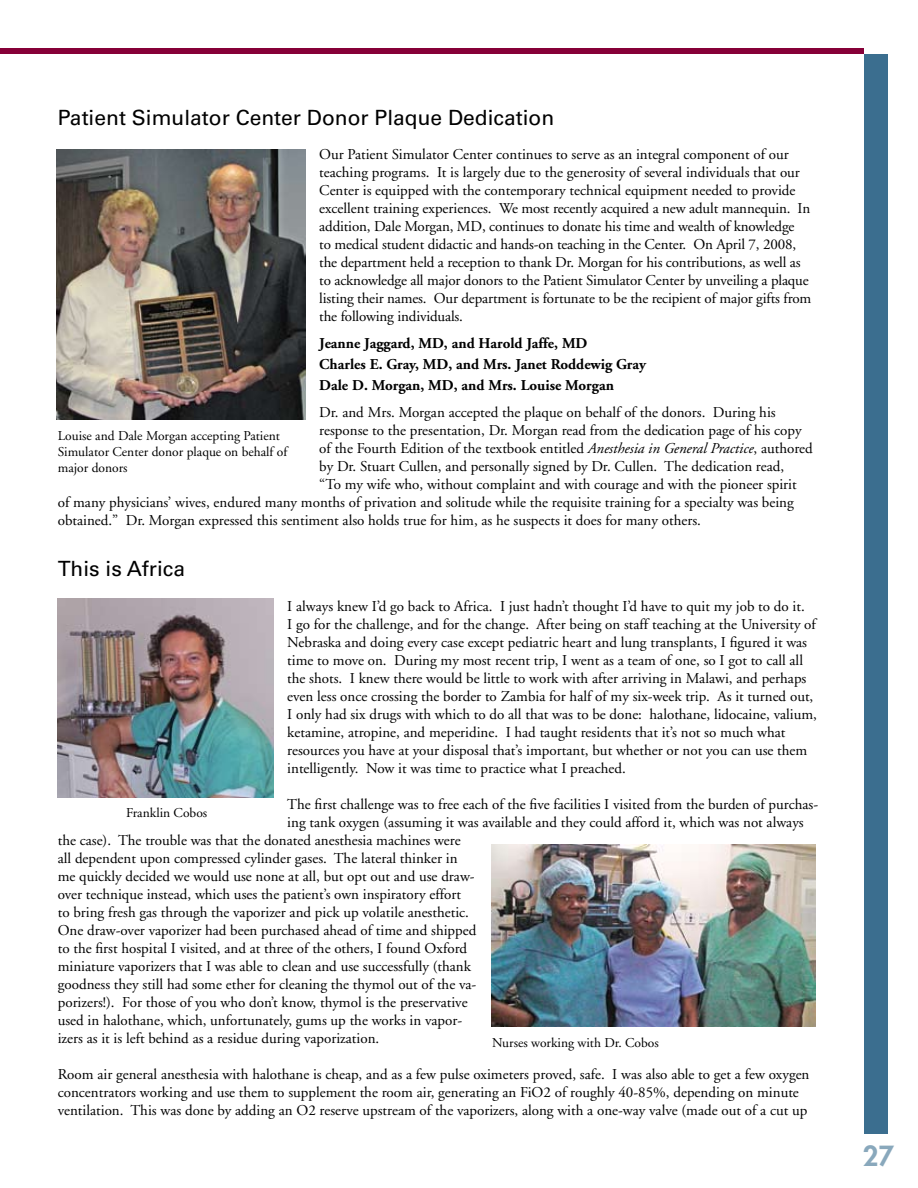
<style>
.page{position:relative;width:918px;height:1188px;background:#fff}
.page>*{position:absolute;margin:0;border:0;box-sizing:border-box;transform-origin:0 0}
.t1{font:800 27px "Futura";color:#89a8bc}
.t2{font:21px "Univers";color:#000}
.t3{font:15px/18px "Adobe Garamond";color:#000}
.t4{font:700 15px/21px "Adobe Garamond";color:#000}
.t5{font:13.5px/16.2px "Adobe Garamond";color:#000}
.s1{font-style:italic}
</style>
<div class="page">
<div style="left:0;top:49px;width:864px;height:5px;background:#860038"></div>
<img style="left:56px;top:150px;width:250px;height:270px">
<img style="left:58px;top:598px;width:216px;height:199px">
<img style="left:491px;top:844px;width:324px;height:182px">
<div style="left:864px;top:54px;width:23px;height:1080px;background:#3b6e8f"></div>
<h2 class="t2" style="left:58px;top:105px;width:498px">Patient Simulator Center Donor Plaque Dedication</h2>
<p class="t3" style="left:319px;top:146px;width:494px">Our Patient Simulator Center continues to serve as an integral component of our teaching programs. It is largely due to the generosity of several individuals that our Center is equipped with the contemporary technical equipment needed to provide excellent training experiences. We most recently acquired a new adult mannequin. In addition, Dale Morgan, MD, continues to donate his time and wealth of knowledge<br>to medical student didactic and hands-on teaching in the Center. On April 7, 2008, the department held a reception to thank Dr. Morgan for his contributions, as well as to acknowledge all major donors to the Patient Simulator Center by unveiling a plaque listing their names. Our department is fortunate to be the recipient of major gifts from the following individuals.</p>
<p class="t4" style="left:319px;top:333px;width:328px">Jeanne Jaggard, MD, and Harold Jaffe, MD<br>Charles E. Gray, MD, and Mrs. Janet Roddewig Gray<br>Dale D. Morgan, MD, and Mrs. Louise Morgan</p>
<p class="t3" style="left:319px;top:404px;width:458px">Dr. and Mrs. Morgan accepted the plaque on behalf of the donors. During his</p>
<p class="t3" style="left:319px;top:422px;width:484px">response to the presentation, Dr. Morgan read from the dedication page of his copy</p>
<p class="t3" style="left:319px;top:440px;width:495px">of the Fourth Edition of the textbook entitled <span class="s1">Anesthesia in General Practice</span>, authored</p>
<p class="t3" style="left:319px;top:458px;width:466px">by Dr. Stuart Cullen, and personally signed by Dr. Cullen. The dedication read,</p>
<p class="t3" style="left:319px;top:476px;width:479px">“To my wife who, without complaint and with courage and with the pioneer spirit</p>
<p class="t3" style="left:58px;top:494px;width:738px">of many physicians’ wives, endured many months of privation and solitude while the requisite training for a specialty was being</p>
<p class="t3" style="left:58px;top:512px;width:645px">obtained.” Dr. Morgan expressed this sentiment also holds true for him, as he suspects it does for many others.</p>
<h2 class="t2" style="left:58px;top:556px;width:129px">This is Africa</h2>
<p class="t3" style="left:287px;top:597px;width:531px">I always knew I’d go back to Africa. I just hadn’t thought I’d have to quit my job to do it.<br>I go for the challenge, and for the change. After being on staff teaching at the University of Nebraska and doing every case except pediatric heart and lung transplants, I figured it was time to move on. During my most recent trip, I went as a team of one, so I got to call all the shots. I knew there would be little to work with after arriving in Malawi, and perhaps even less once crossing the border to Zambia for half of my six-week trip. As it turned out, I only had six drugs with which to do all that was to be done: halothane, lidocaine, valium, ketamine, atropine, and meperidine. I had taught residents that it’s not so much what resources you have at your disposal that’s important, but whether or not you can use them intelligently. Now it was time to practice what I preached.</p>
<p class="t3" style="left:287px;top:795px;width:532px">The first challenge was to free each of the five facilities I visited from the burden of purchas-</p>
<p class="t3" style="left:287px;top:813px;width:518px">ing tank oxygen (assuming it was available and they could afford it, which was not always</p>
<p class="t3" style="left:58px;top:831px;width:404px">the case). The trouble was that the donated anesthesia machines were</p>
<p class="t3" style="left:58px;top:849px;width:401px">all dependent upon compressed cylinder gases. The lateral thinker in</p>
<p class="t3" style="left:58px;top:867px;width:418px">me quickly decided we would use none at all, but opt out and use draw-</p>
<p class="t3" style="left:58px;top:885px;width:405px">over technique instead, which uses the patient’s own inspiratory effort</p>
<p class="t3" style="left:58px;top:903px;width:413px">to bring fresh gas through the vaporizer and pick up volatile anesthetic.</p>
<p class="t3" style="left:58px;top:921px;width:420px">One draw-over vaporizer had been purchased ahead of time and shipped</p>
<p class="t3" style="left:58px;top:939px;width:411px">to the first hospital I visited, and at three of the others, I found Oxford</p>
<p class="t3" style="left:58px;top:957px;width:415px">miniature vaporizers that I was able to clean and use successfully (thank</p>
<p class="t3" style="left:58px;top:975px;width:420px">goodness they still had some ether for cleaning the thymol out of the va-</p>
<p class="t3" style="left:58px;top:993px;width:411px">porizers!). For those of you who don’t know, thymol is the preservative</p>
<p class="t3" style="left:58px;top:1011px;width:406px">used in halothane, which, unfortunately, gums up the works in vapor-</p>
<p class="t3" style="left:58px;top:1029px;width:323px">izers as it is left behind as a residue during vaporization.</p>
<p class="t3" style="left:58px;top:1065px;width:753px">Room air general anesthesia with halothane is cheap, and as a few pulse oximeters proved, safe. I was also able to get a few oxygen concentrators working and use them to supplement the room air, generating an FiO2 of roughly 40-85%, depending on minute ventilation. This was done by adding an O2 reserve upstream of the vaporizers, along with a one-way valve (made out of a cut up</p>
<p class="t5" style="left:58px;top:428px;width:231px">Louise and Dale Morgan accepting Patient<br>Simulator Center donor plaque on behalf of major donors</p>
<p class="t5" style="left:126px;top:805px;width:83px">Franklin Cobos</p>
<p class="t5" style="left:492px;top:1034px;width:168px">Nurses working with Dr. Cobos</p>
<h1 class="t1" style="left:863px;top:1138px;width:33px">27</h1>
</div>
